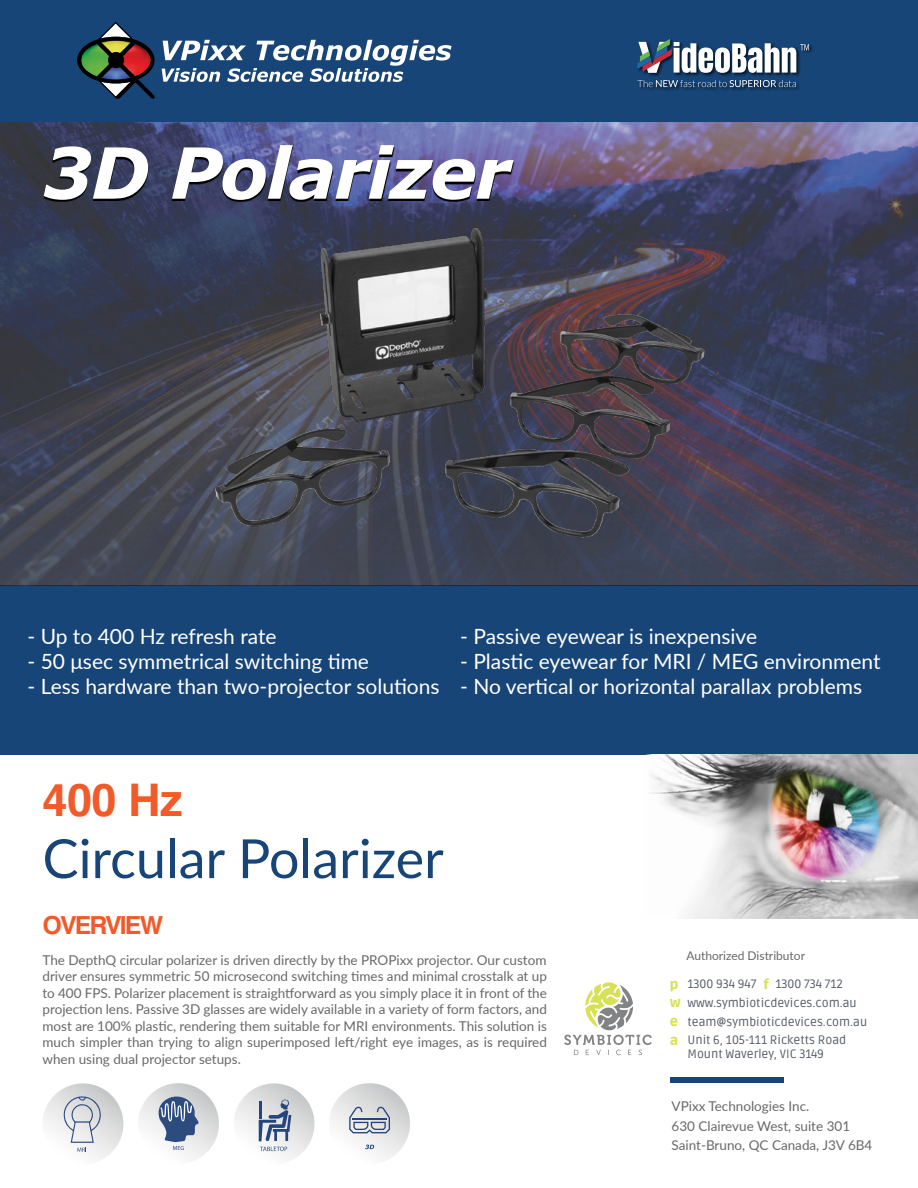
<style>
.page{position:relative;width:918px;height:1188px;background:#fff}
.page>*{position:absolute;margin:0;border:0;box-sizing:border-box;transform-origin:0 0}
.t1{font:italic 700 70.5px "Verdana";letter-spacing:-.025em;color:#fff}
.t2{font:54px "Lato";color:#174577}
.t3{font:700 45px "Helvetica";color:#f15a29}
.t4{font:700 24.9px "Helvetica";letter-spacing:-.075em;color:#f15a29}
.t5{font:21px "Lato";color:#fff}
.t6{font:900 13.8px/18.8px "Ruda";color:#d7e155}
.t7{font:13.5px/16.5px "Lato";color:#696869}
.t8{font:12.15px/18.8px "Ruda";color:#555b67}
.t9{font:12px "Lato";color:#696869}
</style>
<div class="page">
<div style="left:0;top:585px;width:918px;height:170px;background:#174577"></div>
<img style="left:651px;top:755px;width:267px;height:164px">
<img style="left:0;top:122px;width:918px;height:463px">
<svg style="left:138px;top:1083px;width:81px;height:81px"></svg>
<svg style="left:159px;top:1097px;width:40px;height:53px"></svg>
<svg style="left:43px;top:1083px;width:80px;height:81px"></svg>
<svg style="left:63px;top:1094px;width:39px;height:58px"></svg>
<svg style="left:234px;top:1083px;width:81px;height:81px"></svg>
<svg style="left:260px;top:1147px;width:27px;height:4px"></svg>
<svg style="left:259px;top:1100px;width:32px;height:41px"></svg>
<svg style="left:329px;top:1083px;width:81px;height:81px"></svg>
<svg style="left:349px;top:1106px;width:41px;height:27px"></svg>
<hr style="left:352px;top:1118px;width:35px;height:2px;background:#25467b">
<svg style="left:365px;top:1145px;width:9px;height:4px"></svg>
<svg style="left:44px;top:147px;width:160px;height:55px;background:#202233"></svg>
<svg style="left:564px;top:982px;width:88px;height:73px"></svg>
<div style="left:671px;top:1077px;width:113px;height:6px;background:#174577"></div>
<img style="left:204px;top:134px;width:510px;height:451px">
<div style="left:0;top:0;width:918px;height:122px;background:#174577"></div>
<svg style="left:162px;top:40px;width:290px;height:42px"></svg>
<svg style="left:77px;top:22px;width:78px;height:77px"></svg>
<img style="left:641px;top:45px;width:171px;height:46px">
<svg style="left:637px;top:80px;width:159px;height:7px"></svg>
<svg style="left:637px;top:39px;width:172px;height:34px"></svg>
<h1 class="t1" style="left:43px;top:123px;width:469px">3D Polarizer</h1>
<h3 class="t5" style="left:28px;top:621px;width:251px">- Up to 400 Hz refresh rate</h3>
<h3 class="t5" style="left:28px;top:647px;width:343px">- 50 μsec symmetrical switching time</h3>
<h3 class="t5" style="left:28px;top:672px;width:414px">- Less hardware than two-projector solutions</h3>
<h3 class="t5" style="left:460px;top:621px;width:298px">- Passive eyewear is inexpensive</h3>
<h3 class="t5" style="left:460px;top:647px;width:422px">- Plastic eyewear for MRI / MEG environment</h3>
<h3 class="t5" style="left:460px;top:672px;width:403px">- No vertical or horizontal parallax problems</h3>
<h3 class="t3" style="left:43px;top:764px;width:142px">400 Hz</h3>
<h2 class="t2" style="left:43px;top:820px;width:403px">Circular Polarizer</h2>
<h3 class="t4" style="left:43px;top:905px;width:122px">OVERVIEW</h3>
<p class="t7" style="left:43px;top:951px;width:506px;text-align:justify">The DepthQ circular polarizer is driven directly by the PROPixx projector. Our custom driver ensures symmetric 50 microsecond switching times and minimal crosstalk at up to 400 FPS. Polarizer placement is straightforward as you simply place it in front of the projection lens. Passive 3D glasses are widely available in a variety of form factors, and most are 100% plastic, rendering them suitable for MRI environments. This solution is much simpler than trying to align superimposed left/right eye images, as is required when using dual projector setups.</p>
<p class="t9" style="left:686px;top:947px;width:120px">Authorized Distributor</p>
<p class="t8" style="left:688px;top:975px;width:71px">1300 934 947</p>
<p class="t6" style="left:670px;top:975px;width:10px">p</p>
<p class="t6" style="left:763px;top:975px;width:7px">f</p>
<p class="t6" style="left:670px;top:994px;width:12px">w e a</p>
<p class="t8" style="left:688px;top:975px;width:181px;text-indent:88px">1300 734 712 www.symbioticdevices.com.au team@symbioticdevices.com.au<br>Unit 6, 105-111 Ricketts Road</p>
<p class="t8" style="left:688px;top:1045px;width:138px">Mount Waverley, VIC 3149</p>
<p class="t7" style="left:672px;top:1096px;width:202px;line-height:19.5px">VPixx Technologies Inc.<br>630 Clairevue West, suite 301<br>Saint-Bruno, QC Canada, J3V 6B4</p>
</div>
